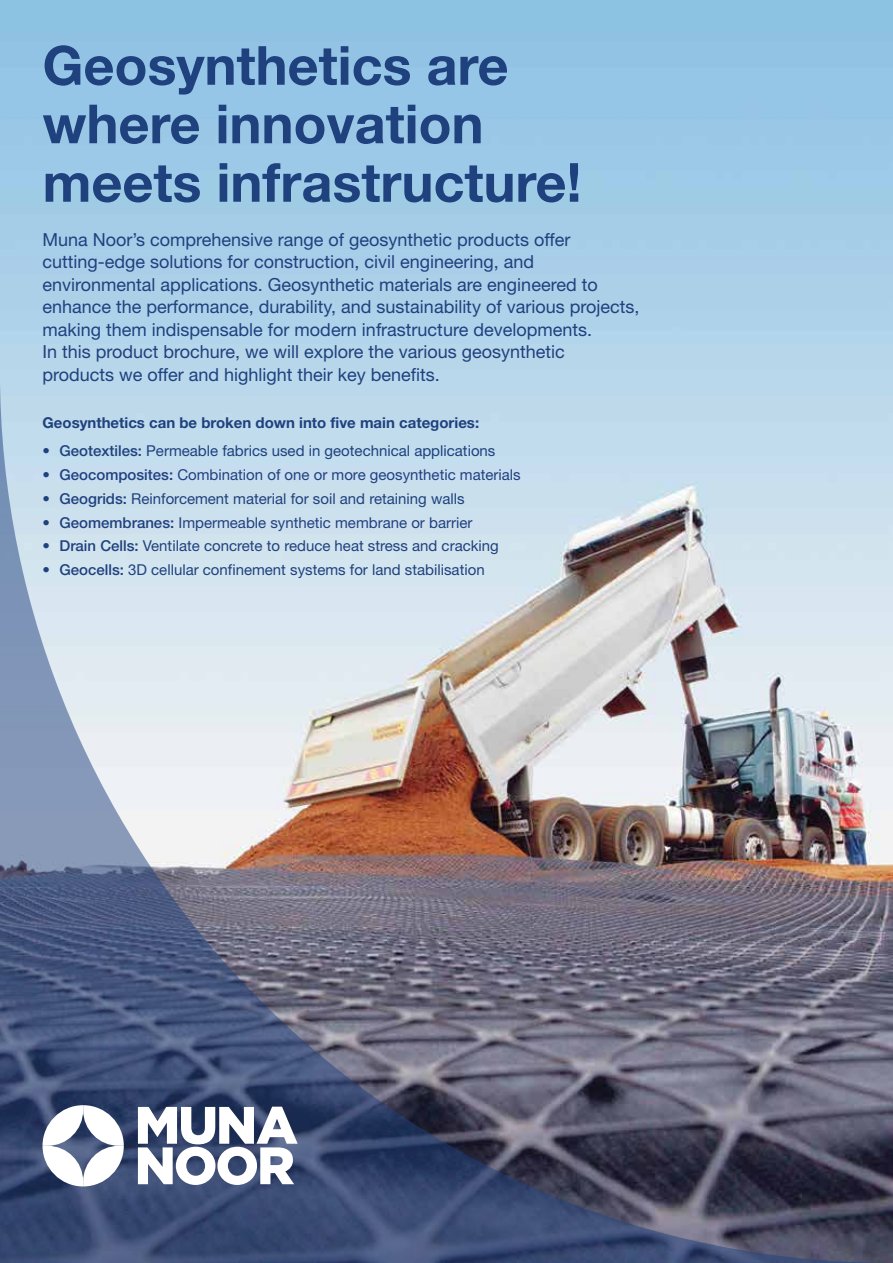
<style>
.page{position:relative;width:893px;height:1263px;background:#fff}
.page>*{position:absolute;margin:0;border:0;box-sizing:border-box;transform-origin:0 0}
.t1{font:700 54px/58.5px "Helvetica Neue";color:#1f417e}
.t2{font:18px/22.5px "Helvetica Neue";color:#1f417e}
.t3{font:15px "Helvetica Neue";color:#1f417e}
.t4{font:700 15px "Helvetica Neue";color:#1f417e}
.s1{font-weight:500}
</style>
<div class="page">
<img style="left:0;top:370px;width:893px;height:893px">
<svg style="left:43px;top:1105px;width:81px;height:81px"></svg>
<svg style="left:138px;top:1107px;width:160px;height:78px"></svg>
<h1 class="t1" style="left:43px;top:35px;width:540px">Geosynthetics are where innovation meets infrastructure!</h1>
<p class="t2" style="left:43px;top:228px;width:598px">Muna Noor’s comprehensive range of geosynthetic products offer cutting-edge solutions for construction, civil engineering, and environmental applications. Geosynthetic materials are engineered to enhance the performance, durability, and sustainability of various projects, making them indispensable for modern infrastructure developments.<br>In this product brochure, we will explore the various geosynthetic products we offer and highlight their key benefits.</p>
<p class="t4" style="left:43px;top:414px;width:438px">Geosynthetics can be broken down into five main categories:</p>
<p class="t3" style="left:43px;top:442px;width:454px">• <span class="s1">Geotextiles:</span> Permeable fabrics used in geotechnical applications</p>
<p class="t3" style="left:43px;top:466px;width:480px">• <span class="s1">Geocomposites:</span> Combination of one or more geosynthetic materials</p>
<p class="t3" style="left:43px;top:490px;width:424px">• <span class="s1">Geogrids:</span> Reinforcement material for soil and retaining walls</p>
<p class="t3" style="left:43px;top:513px;width:431px">• <span class="s1">Geomembranes:</span> Impermeable synthetic membrane or barrier</p>
<p class="t3" style="left:43px;top:537px;width:458px"><span class="s1">• Drain Cells:</span> Ventilate concrete to reduce heat stress and cracking</p>
<p class="t3" style="left:43px;top:561px;width:444px">• <span class="s1">Geocells:</span> 3D cellular confinement systems for land stabilisation</p>
</div>
